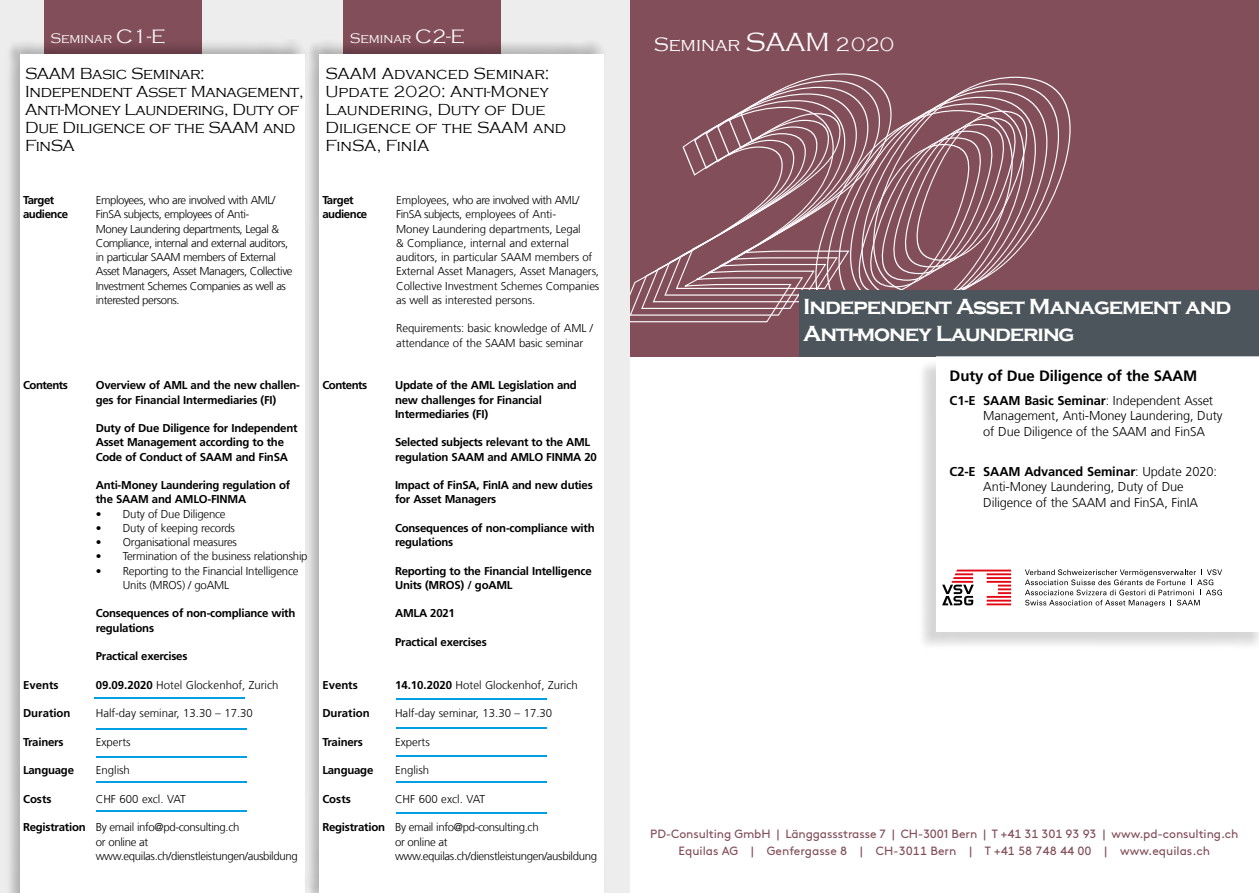
<style>
.page{position:relative;width:1259px;height:893px;background:#fff}
.page>*{position:absolute;margin:0;border:0;box-sizing:border-box;transform-origin:0 0}
.t1{font:700 22.5px/27px "Copperplate Gothic";letter-spacing:-.05em;color:#fff}
.t2{font:300 19.95px "Copperplate Gothic";color:#fff}
.t3{font:300 16.5px/18px "Copperplate Gothic";letter-spacing:-.02em;color:#000}
.t4{font:300 16.5px/18px "Copperplate Gothic";color:#000}
.t5{font:700 15px "Frutiger LT Com";letter-spacing:-.01em;color:#000}
.t6{font:300 14.25px "Copperplate Gothic";color:#fff}
.t7{font:300 12.9px/15.6px "Frutiger LT Com";letter-spacing:-.01em;color:#000}
.t8{font:700 12.9px "Frutiger LT Com";color:#000}
.t9{font:12px "Brown";letter-spacing:-.01em;color:#834f5b}
.t10{font:12px "Brown";color:#824e5a}
.t11{font:300 11.4px/14.2px "Frutiger LT Com";letter-spacing:-.02em;color:#000}
.t12{font:700 11.4px/14.2px "Frutiger LT Com";letter-spacing:-.02em;color:#000}
.t13{font:300 11.4px/14.2px "Frutiger LT Com";letter-spacing:-.04em;color:#000}
.t14{font:300 11.4px "Frutiger LT Com";color:#000}
.t15{font:700 11.4px/14.2px "Frutiger LT Com";letter-spacing:-.04em;color:#000}
.t16{font:700 11.4px "Frutiger LT Com";color:#000}
.s1{font-size:19.95px}
.s2{font-weight:700}
.s3{font-size:27px}
.s4{color:#824e5a}
</style>
<div class="page">
<div style="left:629px;top:0;width:630px;height:357px;background:#824e5a"></div>
<svg style="left:629px;top:100px;width:150px;height:222px"></svg>
<svg style="left:639px;top:100px;width:144px;height:215px"></svg>
<svg style="left:650px;top:100px;width:149px;height:209px"></svg>
<svg style="left:662px;top:100px;width:137px;height:202px"></svg>
<svg style="left:674px;top:73px;width:397px;height:222px"></svg>
<div style="left:799px;top:290px;width:460px;height:67px;background:#4b555b"></div>
<div style="left:917px;top:358px;width:342px;height:293px;background:#000;opacity:.25"></div>
<div style="left:936px;top:357px;width:323px;height:275px;background:#fff"></div>
<svg style="left:1025px;top:569px;width:197px;height:38px"></svg>
<svg style="left:942px;top:570px;width:69px;height:35px"></svg>
<div style="left:0;top:0;width:629px;height:893px;background:#ededed"></div>
<div style="left:343px;top:0;width:158px;height:55px;background:#824e5a"></div>
<div style="left:44px;top:0;width:158px;height:55px;background:#824e5a"></div>
<div style="left:5px;top:40px;width:302px;height:853px;background:#000;opacity:.25"></div>
<div style="left:20px;top:55px;width:284px;height:838px;background:#fff"></div>
<div style="left:304px;top:40px;width:302px;height:853px;background:#000;opacity:.25"></div>
<div style="left:319px;top:55px;width:285px;height:838px;background:#fff"></div>
<hr style="left:96px;top:756px;width:151px;height:1px;background:#009fe3">
<hr style="left:96px;top:781px;width:151px;height:1px;background:#009fe3">
<hr style="left:96px;top:810px;width:151px;height:2px;background:#009fe3">
<hr style="left:396px;top:755px;width:151px;height:1px;background:#009fe3">
<hr style="left:396px;top:781px;width:151px;height:1px;background:#009fe3">
<hr style="left:396px;top:812px;width:151px;height:1px;background:#009fe3">
<hr style="left:96px;top:728px;width:151px;height:1px;background:#009fe3">
<hr style="left:396px;top:727px;width:151px;height:1px;background:#009fe3">
<hr style="left:94px;top:698px;width:151px;height:1px;background:#009fe3">
<hr style="left:396px;top:698px;width:151px;height:2px;background:#009fe3">
<p class="t6" style="left:50px;top:31px;width:117px">Seminar <span class="s1">C1-E</span></p>
<h3 class="t3" style="left:25px;top:65px;width:280px">SAAM Basic Seminar:<br>Independent Asset Management,<br>Anti-Money Laundering, Duty of<br>Due Diligence of the SAAM and<br>FinSA</h3>
<p class="t6" style="left:350px;top:31px;width:117px">Seminar <span class="s1">C2-E</span></p>
<p class="t6" style="left:335px;top:31px;width:98px">Seminar <span class="s1">C1</span></p>
<h3 class="t4" style="left:325px;top:65px;width:242px">SAAM Advanced Seminar:<br>Update 2020: Anti-Money<br>Laundering, Duty of Due<br>Diligence of the SAAM and<br>FinSA, FinIA</h3>
<p class="t15" style="left:23px;top:193px;width:46px">Target audience</p>
<p class="t13" style="left:96px;top:193px;width:198px">Employees, who are involved with AML/ FinSA subjects, employees of Anti-<br>Money Laundering departments, Legal &amp; Compliance, internal and external auditors, in particular SAAM members of External Asset Managers, Asset Managers, Collective Investment Schemes Companies as well as interested persons.</p>
<p class="t15" style="left:23px;top:378px;width:46px">Contents</p>
<p class="t12" style="left:96px;top:378px;width:206px">Overview of AML and the new challen&shy;ges for Financial Intermediaries (FI)</p>
<p class="t12" style="left:96px;top:421px;width:203px">Duty of Due Diligence for Independent<br>Asset Management according to the<br>Code of Conduct of SAAM and FinSA</p>
<p class="t12" style="left:96px;top:478px;width:196px">Anti-Money Laundering regulation of the SAAM and AMLO-FINMA</p>
<p class="t11" style="left:96px;top:506px;width:131px">• Duty of Due Diligence</p>
<p class="t11" style="left:96px;top:521px;width:141px">• Duty of keeping records</p>
<p class="t11" style="left:96px;top:535px;width:143px">• Organisational measures</p>
<p class="t11" style="left:96px;top:549px;width:213px">• Termination of the business relationship</p>
<p class="t11" style="left:123px;top:563px;width:177px;text-indent:-27px">• Reporting to the Financial Intelligence<br>Units (MROS) / goAML</p>
<p class="t12" style="left:96px;top:606px;width:201px">Consequences of non-compliance with regulations</p>
<p class="t12" style="left:96px;top:649px;width:93px">Practical exercises</p>
<p class="t12" style="left:23px;top:677px;width:37px">Events</p>
<p class="t14" style="left:96px;top:678px;width:184px"><span class="s2">09.09.2020</span> Hotel Glockenhof, Zurich</p>
<p class="t16" style="left:23px;top:706px;width:49px">Duration</p>
<p class="t14" style="left:96px;top:706px;width:159px">Half-day seminar, 13.30 – 17.30</p>
<p class="t12" style="left:23px;top:735px;width:42px">Trainers</p>
<p class="t14" style="left:96px;top:735px;width:36px">Experts</p>
<p class="t12" style="left:23px;top:763px;width:52px">Language</p>
<p class="t14" style="left:96px;top:763px;width:36px">English</p>
<p class="t12" style="left:23px;top:792px;width:30px">Costs</p>
<p class="t14" style="left:96px;top:792px;width:92px">CHF 600 excl. VAT</p>
<p class="t11" style="left:96px;top:820px;width:204px;text-indent:-73px"><span class="s2">Registration</span> By email info@pd-consulting.ch<br>or online at www.equilas.ch/dienstleistungen/ausbildung</p>
<p class="t15" style="left:322px;top:193px;width:46px">Target audience</p>
<p class="t11" style="left:396px;top:193px;width:205px">Employees, who are involved with AML/ FinSA subjects, employees of Anti-<br>Money Laundering departments, Legal<br>&amp; Compliance, internal and external auditors, in particular SAAM members of External Asset Managers, Asset Managers, Collective Investment Schemes Companies as well as interested persons.</p>
<p class="t11" style="left:396px;top:321px;width:198px">Requirements: basic knowledge of AML / attendance of the SAAM basic seminar</p>
<p class="t15" style="left:322px;top:378px;width:46px">Contents</p>
<p class="t12" style="left:395px;top:378px;width:183px">Update of the AML Legislation and new challenges for Financial<br>Intermediaries (FI)</p>
<p class="t12" style="left:395px;top:435px;width:203px">Selected subjects relevant to the AML regulation SAAM and AMLO FINMA 20</p>
<p class="t12" style="left:395px;top:478px;width:199px">Impact of FinSA, FinIA and new duties for Asset Managers</p>
<p class="t12" style="left:395px;top:521px;width:201px">Consequences of non-compliance with regulations</p>
<p class="t12" style="left:395px;top:563px;width:198px">Reporting to the Financial Intelligence<br>Units (MROS) / goAML</p>
<p class="t12" style="left:395px;top:606px;width:61px">AMLA 2021</p>
<p class="t12" style="left:395px;top:635px;width:93px">Practical exercises</p>
<p class="t12" style="left:322px;top:677px;width:37px">Events</p>
<p class="t14" style="left:395px;top:678px;width:184px"><span class="s2">14.10.2020</span> Hotel Glockenhof, Zurich</p>
<p class="t16" style="left:322px;top:706px;width:49px">Duration</p>
<p class="t14" style="left:395px;top:706px;width:159px">Half-day seminar, 13.30 – 17.30</p>
<p class="t12" style="left:322px;top:735px;width:42px">Trainers</p>
<p class="t14" style="left:395px;top:735px;width:36px">Experts</p>
<p class="t12" style="left:322px;top:763px;width:52px">Language</p>
<p class="t14" style="left:395px;top:763px;width:36px">English</p>
<p class="t12" style="left:322px;top:792px;width:30px">Costs</p>
<p class="t14" style="left:395px;top:792px;width:92px">CHF 600 excl. VAT</p>
<p class="t11" style="left:395px;top:820px;width:204px;text-indent:-73px"><span class="s2">Registration</span> By email info@pd-consulting.ch<br>or online at www.equilas.ch/dienstleistungen/ausbildung</p>
<h2 class="t2" style="left:654px;top:34px;width:242px">Seminar <span class="s3">SAAM</span> 2020</h2>
<h1 class="t1" style="left:803px;top:293px;width:429px">Independent Asset Management and<br>Anti-money Laundering</h1>
<h3 class="t5" style="left:949px;top:366px;width:249px">Duty of Due Diligence of the SAAM</h3>
<p class="t8" style="left:949px;top:393px;width:27px">C1-E</p>
<p class="t7" style="left:983px;top:392px;width:241px"><span class="s2">SAAM Basic Seminar</span>: Independent Asset<br>Management, Anti-Money Laundering, Duty of Due Diligence of the SAAM and FinSA</p>
<p class="t7" style="left:983px;top:463px;width:235px"><span class="s2">SAAM Advanced Seminar</span>: Update 2020:<br>Anti-Money Laundering, Duty of Due<br>Diligence of the SAAM and FinSA, FinIA</p>
<p class="t8" style="left:949px;top:464px;width:27px">C2-E</p>
<p class="t9" style="left:650px;top:825px;width:590px">PD-Consulting GmbH | Länggassstrasse 7 <span class="s4">| CH-</span>3001 Bern <span class="s4">| T +41 31 301 93 93 | www.pd-consulting.ch</span></p>
<p class="t10" style="left:678px;top:841px;width:533px">Equilas AG | Genfergasse 8 | CH-3011 Bern | T +41 58 748 44 00 | www.equilas.ch</p>
</div>
